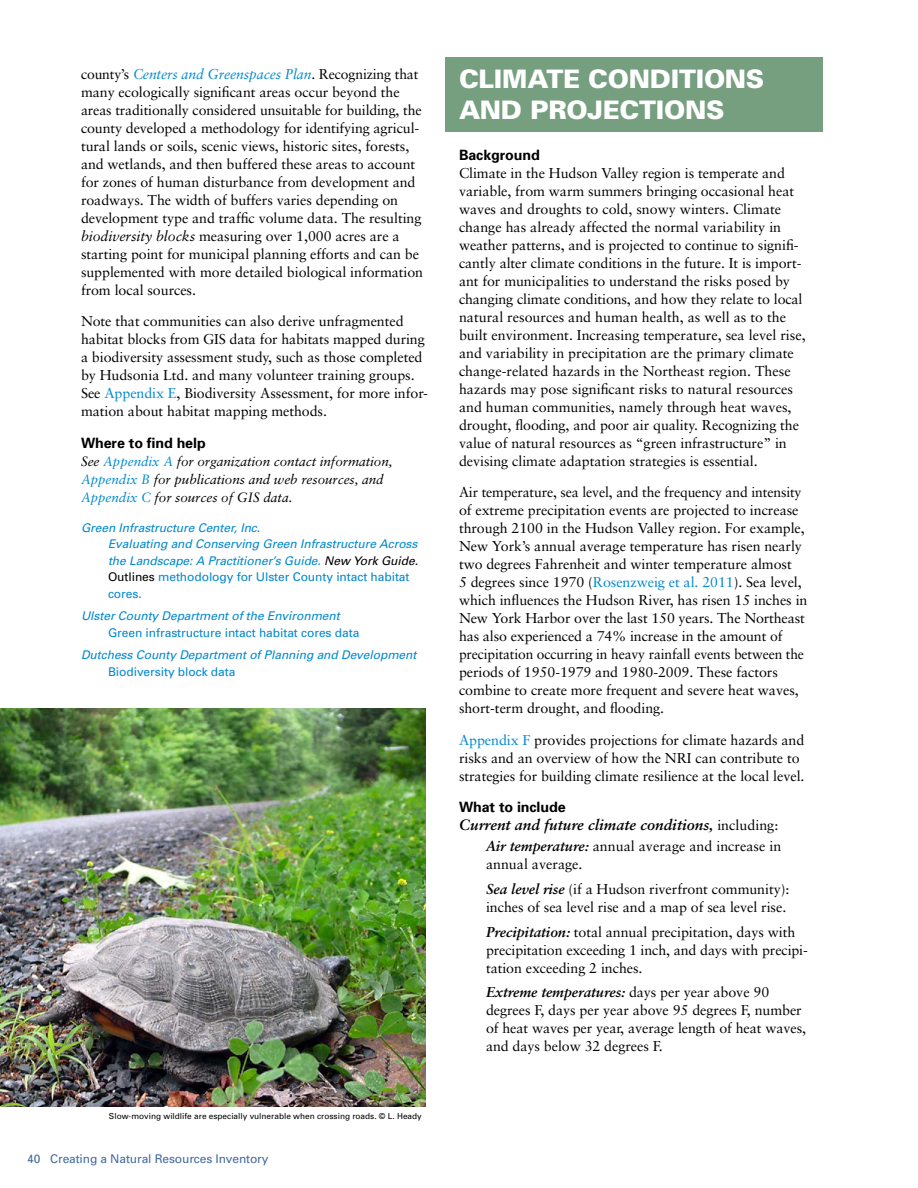
<style>
.page{position:relative;width:918px;height:1188px;background:#fff}
.page>*{position:absolute;margin:0;border:0;box-sizing:border-box;transform-origin:0 0}
.t1{font:900 25.5px "Univers";letter-spacing:-.01em;color:#fff}
.t2{font:italic 700 15px "Sabon";color:#000}
.t3{font:14.25px/18px "Sabon";letter-spacing:-.005em;color:#000}
.t4{font:700 14.25px "Univers";letter-spacing:-.005em;color:#000}
.t5{font:italic 13.5px "Sabon";letter-spacing:-.005em;color:#000}
.t6{font:italic 12px/16.5px "Univers";letter-spacing:-.005em;color:#0089cf}
.t7{font:12px "Univers";letter-spacing:-.005em;color:#0089cf}
.t8{font:12px "Univers";letter-spacing:-.01em;color:#456aa0}
.t9{font:8.25px "Univers";color:#000}
.s1{font-style:italic;color:#0089cf}
.s2{font-style:italic}
.s3{color:#0089cf}
.s4{color:#000}
.s5{font-style:normal;color:#000}
.s6{font-style:normal}
.s7{font-weight:400;font-style:normal;font-size:14.25px}
.s8{font-weight:700;font-style:italic}
</style>
<div class="page">
<div style="left:446px;top:57px;width:378px;height:74px;background:#759f7f"></div>
<img style="left:0;top:709px;width:425px;height:398px">
<p class="t3" style="left:81px;top:64px;width:344px">county’s <span class="s1">Centers and Greenspaces Plan</span>. Recognizing that many ecologically significant areas occur beyond the areas traditionally considered unsuitable for building, the county developed a methodology for identifying agricul&shy;tural lands or soils, scenic views, historic sites, forests, and wetlands, and then buffered these areas to account for zones of human disturbance from development and roadways. The width of buffers varies depending on development type and traffic volume data. The resulting <span class="s2">biodiversity blocks</span> measuring over 1,000 acres are a starting point for municipal planning efforts and can be supplemented with more detailed biological information from local sources.</p>
<p class="t3" style="left:81px;top:312px;width:348px">Note that communities can also derive unfragmented habitat blocks from GIS data for habitats mapped during a biodiversity assessment study, such as those completed by Hudsonia Ltd. and many volunteer training groups.<br>See <span class="s3">Appendix E</span>, Biodiversity Assessment, for more infor&shy;mation about habitat mapping methods.</p>
<p class="t4" style="left:81px;top:433px;width:126px">Where to find help</p>
<p class="t5" style="left:81px;top:453px;width:313px">See <span class="s3">Appendix A</span> for organization contact information,</p>
<p class="t5" style="left:81px;top:471px;width:304px"><span class="s3">Appendix B</span> for publications and web resources, and</p>
<p class="t5" style="left:81px;top:489px;width:213px"><span class="s3">Appendix C</span> for sources of GIS data.</p>
<p class="t6" style="left:81px;top:519px;width:181px">Green Infrastructure Center, Inc.</p>
<p class="t6" style="left:108px;top:535px;width:312px">Evaluating and Conserving Green Infrastructure Across the Landscape: A Practitioner’s Guide. <span class="s4">New York Guide.<br></span><span class="s5">Outlines</span> <span class="s6">methodology for Ulster County intact habitat cores.</span></p>
<p class="t6" style="left:81px;top:607px;width:260px">Ulster County Department of the Environment</p>
<p class="t7" style="left:108px;top:625px;width:253px">Green infrastructure intact habitat cores data</p>
<p class="t6" style="left:81px;top:646px;width:337px">Dutchess County Department of Planning and Development</p>
<p class="t7" style="left:108px;top:664px;width:129px">Biodiversity block data</p>
<p class="t9" style="left:109px;top:1111px;width:314px">Slow-moving wildlife are especially vulnerable when crossing roads. © L. Heady</p>
<p class="t8" style="left:27px;top:1151px;width:15px">40</p>
<p class="t8" style="left:50px;top:1151px;width:220px">Creating a Natural Resources Inventory</p>
<p class="t1" style="left:459px;top:63px;width:307px">CLIMATE CONDITIONS</p>
<p class="t1" style="left:459px;top:94px;width:267px">AND PROJECTIONS</p>
<p class="t4" style="left:459px;top:145px;width:82px">Background</p>
<p class="t3" style="left:459px;top:163px;width:348px">Climate in the Hudson Valley region is temperate and variable, from warm summers bringing occasional heat waves and droughts to cold, snowy winters. Climate change has already affected the normal variability in weather patterns, and is projected to continue to signifi&shy;cantly alter climate conditions in the future. It is import&shy;ant for municipalities to understand the risks posed by changing climate conditions, and how they relate to local natural resources and human health, as well as to the built environment. Increasing temperature, sea level rise, and variability in precipitation are the primary climate change-related hazards in the Northeast region. These hazards may pose significant risks to natural resources and human communities, namely through heat waves, drought, flooding, and poor air quality. Recognizing the value of natural resources as “green infrastructure” in devising climate adaptation strategies is essential.</p>
<p class="t3" style="left:459px;top:483px;width:350px">Air temperature, sea level, and the frequency and intensity of extreme precipitation events are projected to increase through 2100 in the Hudson Valley region. For example, New York’s annual average temperature has risen nearly two degrees Fahrenheit and winter temperature almost<br>5 degrees since 1970 (<span class="s3">Rosenzweig et al. 2011</span>). Sea level, which influences the Hudson River, has risen 15 inches in New York Harbor over the last 150 years. The Northeast has also experienced a 74% increase in the amount of</p>
<p class="t3" style="left:459px;top:645px;width:347px">precipitation occurring in heavy rainfall events between the periods of 1950-1979 and 1980-2009. These factors combine to create more frequent and severe heat waves, short-term drought, and flooding.</p>
<p class="t3" style="left:459px;top:730px;width:347px"><span class="s3">Appendix F</span> provides projections for climate hazards and risks and an overview of how the NRI can contribute to strategies for building climate resilience at the local level.</p>
<p class="t4" style="left:459px;top:798px;width:108px">What to include</p>
<p class="t2" style="left:459px;top:816px;width:321px">Current and future climate conditions, <span class="s7">including:</span></p>
<p class="t3" style="left:486px;top:837px;width:297px"><span class="s8">Air temperature:</span> annual average and increase in annual average.</p>
<p class="t3" style="left:486px;top:880px;width:305px"><span class="s8">Sea level rise</span> (if a Hudson riverfront community): inches of sea level rise and a map of sea level rise.</p>
<p class="t3" style="left:486px;top:922px;width:323px"><span class="s8">Precipitation:</span> total annual precipitation, days with precipitation exceeding 1 inch, and days with precipi&shy;tation exceeding 2 inches.</p>
<p class="t3" style="left:486px;top:983px;width:322px"><span class="s8">Extreme temperatures:</span> days per year above 90 degrees F, days per year above 95 degrees F, number of heat waves per year, average length of heat waves, and days below 32 degrees F.</p>
</div>
